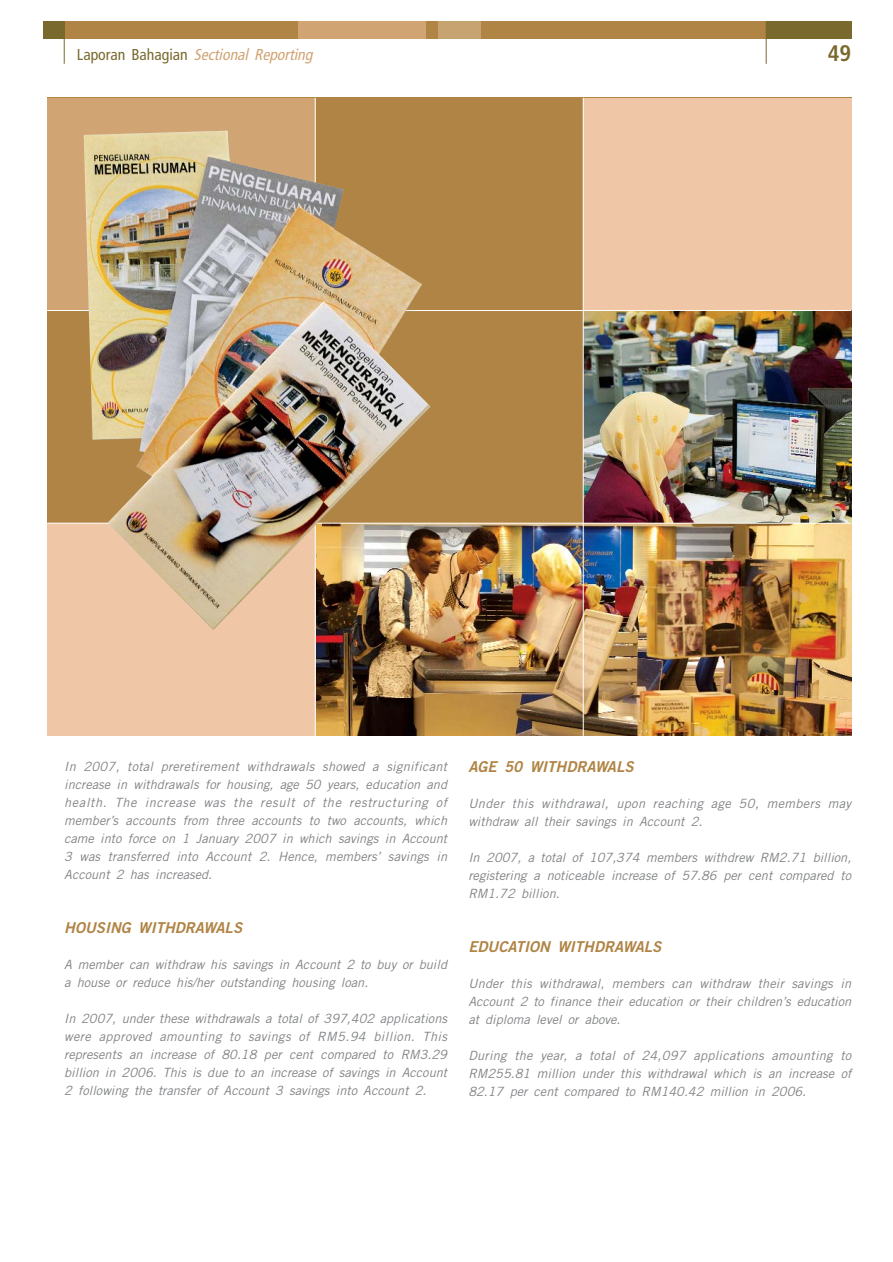
<style>
.page{position:relative;width:893px;height:1262px;background:#fff}
.page>*{position:absolute;margin:0;border:0;box-sizing:border-box;transform-origin:0 0}
.t1{font:700 condensed 22.5px "Frutiger";color:#79692d}
.t2{font:italic condensed 15.75px "Frutiger";color:#d0a473}
.t3{font:italic 15px "Trade Gothic Bold Two";color:#b08445}
.t4{font:italic 12.75px/18px "Trade Gothic";color:#808285;text-align:justify}
.t5{font:italic 12.75px/18px "Trade Gothic";letter-spacing:.03em;color:#808285}
.s1{font-style:normal;color:#79692d}
</style>
<div class="page">
<div style="left:47px;top:98px;width:804px;height:638px;background:#b08445"></div>
<div style="left:583px;top:98px;width:268px;height:212px;background:#efc7a7"></div>
<div style="left:47px;top:98px;width:268px;height:212px;background:#d0a473"></div>
<img style="left:584px;top:311px;width:267px;height:212px">
<img style="left:316px;top:524px;width:535px;height:212px">
<div style="left:47px;top:523px;width:268px;height:213px;background:#efc7a7"></div>
<div style="left:64px;top:21px;width:234px;height:17px;background:#b08445"></div>
<div style="left:426px;top:21px;width:12px;height:17px;background:#b08445"></div>
<div style="left:481px;top:21px;width:285px;height:17px;background:#b08445"></div>
<div style="left:298px;top:21px;width:128px;height:17px;background:#d0a473"></div>
<div style="left:438px;top:21px;width:43px;height:17px;background:#c8a372"></div>
<div style="left:43px;top:21px;width:21px;height:17px;background:#79692d"></div>
<div style="left:766px;top:21px;width:85px;height:17px;background:#79692d"></div>
<hr style="left:765px;top:21px;width:1px;height:43px;background:#79692d">
<hr style="left:64px;top:21px;width:1px;height:43px;background:#79692d">
<hr style="left:315px;top:98px;width:1px;height:638px;background:#fff">
<hr style="left:583px;top:98px;width:1px;height:638px;background:#fff">
<hr style="left:47px;top:310px;width:804px;height:1px;background:#fff">
<hr style="left:47px;top:523px;width:804px;height:1px;background:#fff">
<img style="left:84px;top:131px;width:346px;height:499px">
<p class="t2" style="left:77px;top:48px;width:240px"><span class="s1">L a p o r a n B a h a g i a n</span> Sectional Reporting</p>
<h1 class="t1" style="left:827px;top:44px;width:25px">49</h1>
<p class="t4" style="left:64px;top:758px;width:384px">In 2007, total preretirement withdrawals showed a significant increase in withdrawals for housing, age 50 years, education and health. The increase was the result of the restructuring of member’s accounts from three accounts to two accounts, which came into force on 1 January 2007 in which savings in Account 3 was transferred into Account 2. Hence, members’ savings in Account 2 has increased.</p>
<p class="t3" style="left:64px;top:921px;width:179px">HOUSING WITHDRAWALS</p>
<p class="t4" style="left:64px;top:956px;width:384px">A member can withdraw his savings in Account 2 to buy or build a house or reduce his/her outstanding housing loan.</p>
<p class="t4" style="left:64px;top:1010px;width:384px">In 2007, under these withdrawals a total of 397,402 applications were approved amounting to savings of RM5.94 billion. This represents an increase of 80.18 per cent compared to RM3.29 billion in 2006. This is due to an increase of savings in Account 2 following the transfer of Account 3 savings into Account 2.</p>
<p class="t3" style="left:468px;top:761px;width:167px">AGE 50 WITHDRAWALS</p>
<p class="t5" style="left:468px;top:796px;width:384px">Under this withdrawal, upon reaching age 50, members may withdraw all their savings in Account 2.</p>
<p class="t4" style="left:468px;top:850px;width:384px">In 2007, a total of 107,374 members withdrew RM2.71 billion, registering a noticeable increase of 57.86 per cent compared to RM1.72 billion.</p>
<p class="t3" style="left:468px;top:941px;width:194px">EDUCATION WITHDRAWALS</p>
<p class="t4" style="left:468px;top:976px;width:384px">Under this withdrawal, members can withdraw their savings in Account 2 to finance their education or their children’s education at diploma level or above.</p>
<p class="t4" style="left:468px;top:1048px;width:384px">During the year, a total of 24,097 applications amounting to RM255.81 million under this withdrawal which is an increase of 82.17 per cent compared to RM140.42 million in 2006.</p>
</div>
